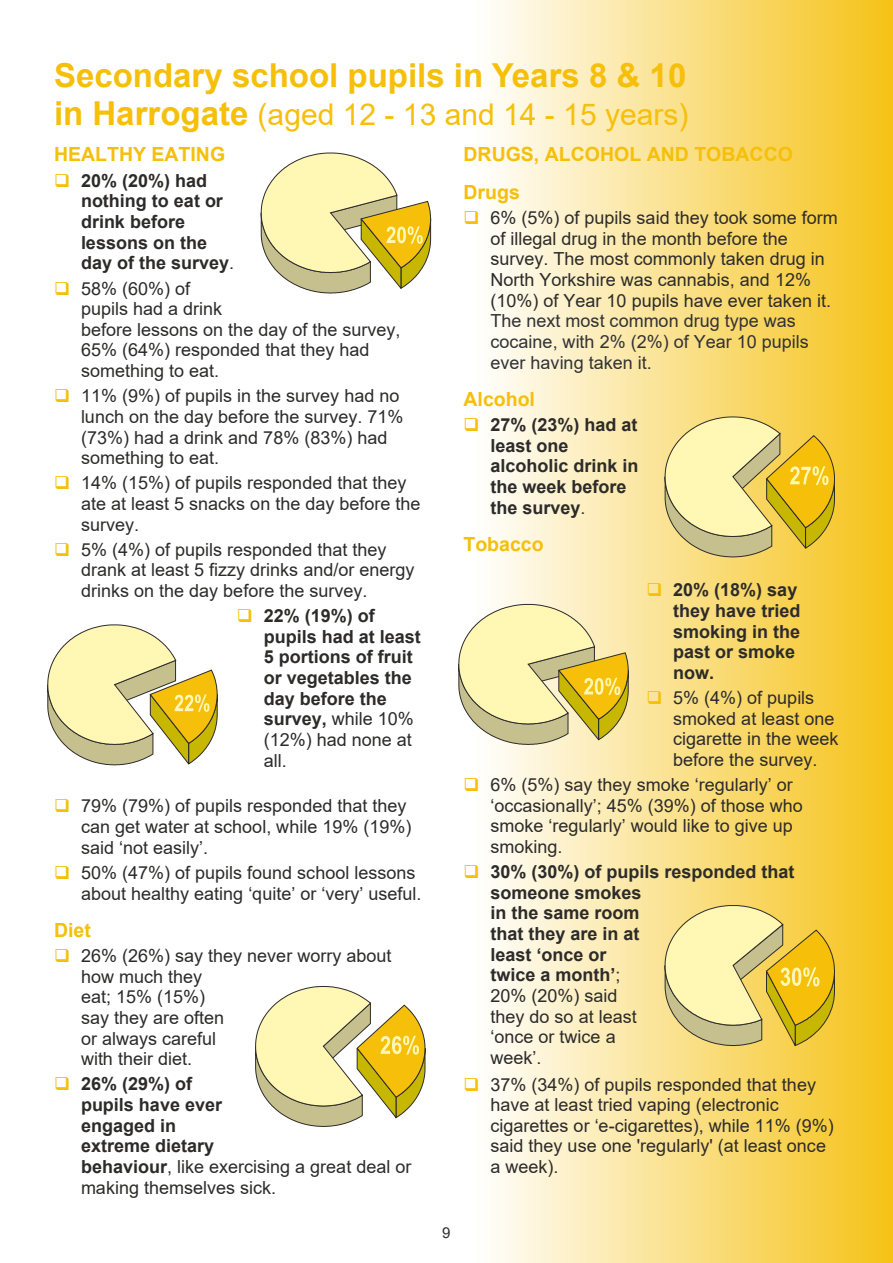
<style>
.page{position:relative;width:893px;height:1263px;background:#fff}
.page>*{position:absolute;margin:0;border:0;box-sizing:border-box;transform-origin:0 0}
.t1{font:700 33px "Arial";color:#f5bf0a}
.t2{font:30px "Arial";color:#f5bf0a}
.t3{font:700 19.5px/37.3px "Arial";color:#f5bf0a}
.t4{font:18px/20.7px "Arial";color:#2c2b2a}
.t5{font:700 18px/20.7px "Arial";color:#2c2b2a}
.t6{font:18px/20.7px "Arial";color:#313235}
.t7{font:15px "Arial";color:#2c2b2a}
.s1{font-weight:700;font-size:33px}
.s2{font-weight:400}
</style>
<div class="page">
<div style="left:476px;top:0;width:417px;height:1263px;background:linear-gradient(to right,#fffefe,#f6c216)"></div>
<svg style="left:260px;top:152px;width:171px;height:142px"></svg>
<svg style="left:47px;top:624px;width:171px;height:142px"></svg>
<svg style="left:255px;top:986px;width:171px;height:141px"></svg>
<svg style="left:664px;top:416px;width:171px;height:142px;background:#e9d372"></svg>
<svg style="left:458px;top:604px;width:171px;height:141px;background:#eadd96"></svg>
<svg style="left:664px;top:905px;width:171px;height:143px;background:#e9d371"></svg>
<svg style="left:476px;top:211px;width:2px;height:13px"></svg>
<svg style="left:476px;top:418px;width:2px;height:13px"></svg>
<svg style="left:648px;top:583px;width:13px;height:13px"></svg>
<svg style="left:648px;top:691px;width:13px;height:13px"></svg>
<svg style="left:476px;top:778px;width:2px;height:13px"></svg>
<svg style="left:476px;top:865px;width:2px;height:13px"></svg>
<svg style="left:476px;top:1077px;width:2px;height:13px"></svg>
<h1 class="t1" style="left:54px;top:63px;width:634px">Secondary school pupils in Years 8 &amp; 10</h1>
<h2 class="t2" style="left:54px;top:103px;width:636px"><span class="s1">in Harrogate</span> (aged 12 - 13 and 14 - 15 years)</h2>
<p class="t3" style="left:54px;top:138px;width:173px">HEALTHY EATING</p>
<p class="t5" style="left:81px;top:172px;width:155px">20% (20%) had nothing to eat or drink before lessons on the day of the survey<span class="s2">.</span></p>
<p class="t4" style="left:81px;top:279px;width:321px">58% (60%) of<br>pupils had a drink<br>before lessons on the day of the survey,<br>65% (64%) responded that they had something to eat.</p>
<p class="t4" style="left:81px;top:387px;width:324px">11% (9%) of pupils in the survey had no lunch on the day before the survey. 71% (73%) had a drink and 78% (83%) had something to eat.</p>
<p class="t4" style="left:81px;top:474px;width:341px">14% (15%) of pupils responded that they ate at least 5 snacks on the day before the survey.</p>
<p class="t4" style="left:81px;top:541px;width:335px">5% (4%) of pupils responded that they drank at least 5 fizzy drinks and/or energy drinks on the day before the survey.</p>
<p class="t5" style="left:264px;top:607px;width:159px">22% (19%) of pupils had at least<br>5 portions of fruit or vegetables the day before the survey, <span class="s2">while 10% (12%) had none at all.</span></p>
<p class="t4" style="left:81px;top:797px;width:332px">79% (79%) of pupils responded that they can get water at school, while 19% (19%) said ‘not easily’.</p>
<p class="t4" style="left:81px;top:864px;width:342px">50% (47%) of pupils found school lessons about healthy eating ‘quite’ or ‘very’ useful.</p>
<p class="t3" style="left:54px;top:913px;width:38px">Diet</p>
<p class="t4" style="left:81px;top:947px;width:312px">26% (26%) say they never worry about how much they<br>eat; 15% (15%)<br>say they are often<br>or always careful<br>with their diet.</p>
<p class="t5" style="left:81px;top:1075px;width:332px">26% (29%) of<br>pupils have ever<br>engaged in<br>extreme dietary<br>behaviour<span class="s2">, like exercising a great deal or making themselves sick.</span></p>
<p class="t3" style="left:463px;top:138px;width:331px">DRUGS, ALCOHOL AND TOBACCO<br>Drugs</p>
<p class="t4" style="left:490px;top:209px;width:349px">6% (5%) of pupils said they took some form of illegal drug in the month before the survey. The most commonly taken drug in North Yorkshire was cannabis, and 12% (10%) of Year 10 pupils have ever taken it.</p>
<p class="t6" style="left:490px;top:312px;width:320px">The next most common drug type was cocaine, with 2% (2%) of Year 10 pupils ever having taken it.</p>
<p class="t3" style="left:463px;top:382px;width:73px">Alcohol</p>
<p class="t5" style="left:490px;top:416px;width:150px">27% (23%) had at least one alcoholic drink in the week before the survey<span class="s2">.</span></p>
<p class="t3" style="left:463px;top:527px;width:82px">Tobacco</p>
<p class="t5" style="left:673px;top:581px;width:129px">20% (18%) say they have tried smoking in the past or smoke now.</p>
<p class="t4" style="left:673px;top:689px;width:167px">5% (4%) of pupils smoked at least one cigarette in the week before the survey.</p>
<p class="t4" style="left:490px;top:776px;width:314px">6% (5%) say they smoke ‘regularly’ or ‘occasionally’; 45% (39%) of those who smoke ‘regularly’ would like to give up smoking.</p>
<p class="t5" style="left:490px;top:863px;width:306px">30% (30%) of pupils responded that someone smokes<br>in the same room<br>that they are in at<br>least ‘once or<br>twice a month’<span class="s2">;<br>20% (20%) said<br>they do so at least<br>‘once or twice a<br>week’.</span></p>
<p class="t4" style="left:490px;top:1075px;width:345px">37% (34%) of pupils responded that they have at least tried vaping (electronic cigarettes or ‘e-cigarettes), while 11% (9%) said they use one 'regularly' (at least once a week).</p>
<p class="t7" style="left:442px;top:1227px;width:10px">9</p>
</div>
